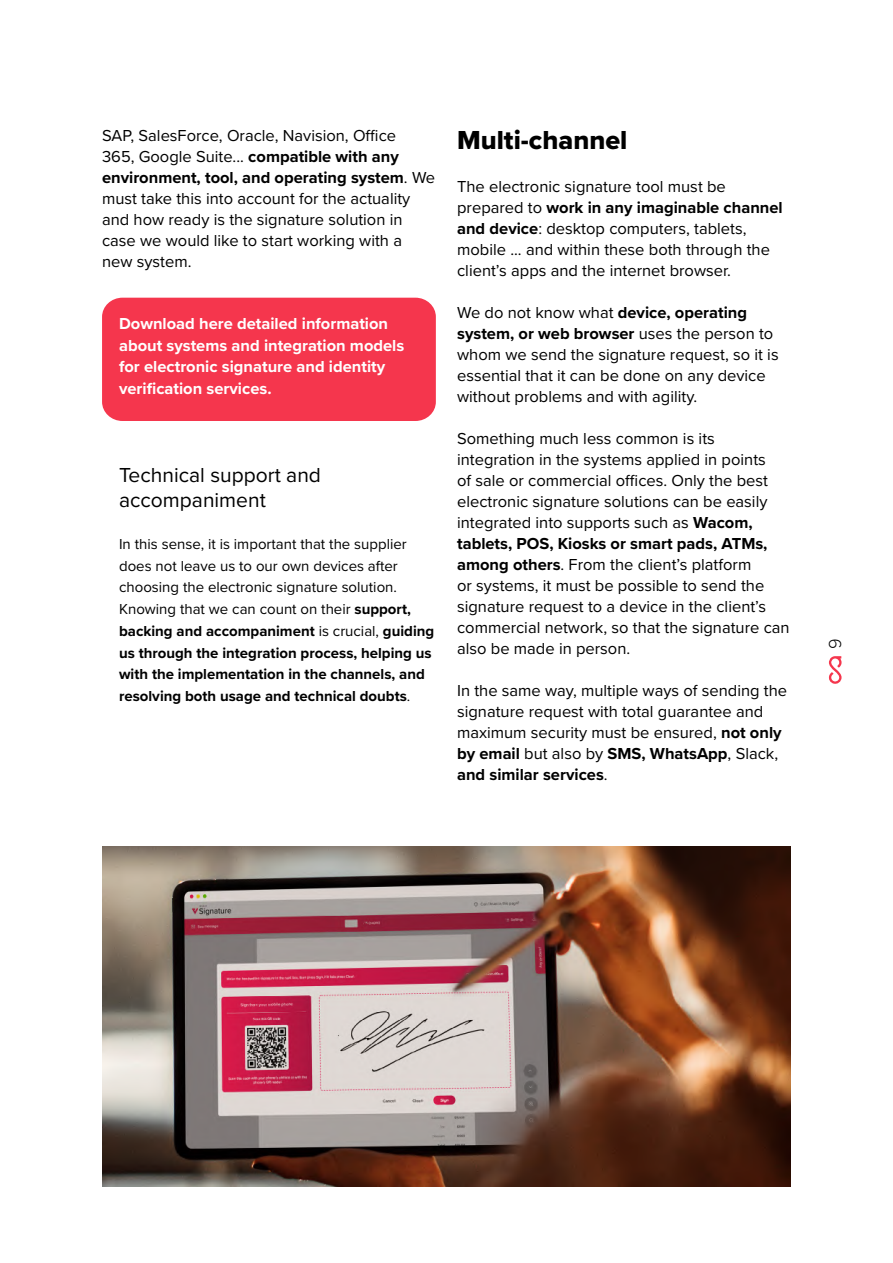
<style>
.page{position:relative;width:893px;height:1263px;background:#fff}
.page>*{position:absolute;margin:0;border:0;box-sizing:border-box;transform-origin:0 0}
.t1{font:27px "Proxima Nova Extrabld";color:#000}
.t2{font:21px/25.2px "Proxima Nova";color:#000}
.t3{font:300 18px "Proxima Nova";color:#000}
.t4{font:16.5px/21px "Proxima Nova";color:#000}
.t5{font:700 16.5px/21.8px "Proxima Nova";color:#fff}
.t6{font:15px/21.8px "Proxima Nova";color:#000}
.s1{font-weight:700}
</style>
<div class="page">
<div style="left:102px;top:298px;width:334px;height:123px;background:#f5364d;border-radius:20px"></div>
<img style="left:102px;top:846px;width:689px;height:340px">
<svg style="left:829px;top:656px;width:12px;height:28px"></svg>
<p class="t4" style="left:102px;top:124px;width:335px">SAP, SalesForce, Oracle, Navision, Office<br>365, Google Suite... <span class="s1">compatible with any environment, tool, and operating system</span>. We must take this into account for the actuality and how ready is the signature solution in case we would like to start working with a new system.</p>
<p class="t5" style="left:119px;top:312px;width:287px">Download here detailed information about systems and integration models for electronic signature and identity verification services.</p>
<p class="t2" style="left:119px;top:461px;width:203px">Technical support and accompaniment</p>
<p class="t6" style="left:119px;top:532px;width:317px">In this sense, it is important that the supplier does not leave us to our own devices after choosing the electronic signature solution.<br>Knowing that we can count on their <span class="s1">support, backing and accompaniment</span> is crucial, <span class="s1">guiding us through the integration process, helping us with the implementation in the channels, and resolving both usage and technical doubts</span>.</p>
<h1 class="t1" style="left:457px;top:120px;width:172px">Multi-channel</h1>
<p class="t4" style="left:457px;top:175px;width:327px">The electronic signature tool must be prepared to <span class="s1">work in any imaginable channel and device</span>: desktop computers, tablets, mobile ... and within these both through the client’s apps and the internet browser.</p>
<p class="t4" style="left:457px;top:301px;width:323px">We do not know what <span class="s1">device, operating system, or web browser</span> uses the person to whom we send the signature request, so it is essential that it can be done on any device without problems and with agility.</p>
<p class="t4" style="left:457px;top:427px;width:334px">Something much less common is its integration in the systems applied in points<br>of sale or commercial offices. Only the best electronic signature solutions can be easily integrated into supports such as <span class="s1">Wacom, tablets, POS, Kiosks or smart pads, ATMs, among others</span>. From the client’s platform<br>or systems, it must be possible to send the signature request to a device in the client’s commercial network, so that the signature can also be made in person.</p>
<p class="t4" style="left:457px;top:679px;width:331px">In the same way, multiple ways of sending the signature request with total guarantee and maximum security must be ensured, <span class="s1">not only by email</span> but also by <span class="s1">SMS, WhatsApp</span>, Slack, <span class="s1">and similar services</span>.</p>
<p class="t3" style="left:822px;top:649px;width:12px;rotate:-90deg">9</p>
</div>
